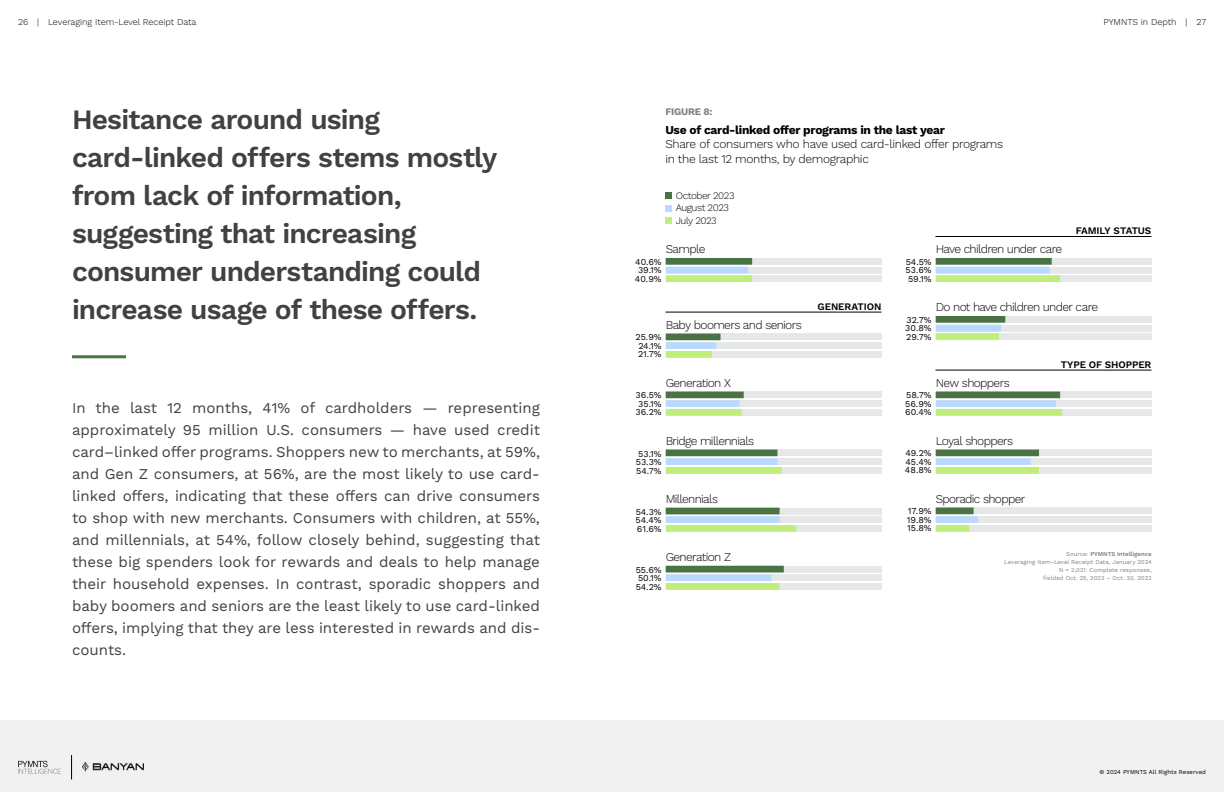
<style>
.page{position:relative;width:1224px;height:792px;background:#fff}
.page>*{position:absolute;margin:0;border:0;box-sizing:border-box;transform-origin:0 0}
.t1{font:600 28px/38px "Work Sans";letter-spacing:-.03em;color:#414042}
.t2{font:15px/22px "Work Sans";color:#414042;text-align:justify}
.t3{font:300 12px "Work Sans";letter-spacing:-.05em;color:#000}
.t4{font:300 12px/14.4px "Work Sans";letter-spacing:-.025em;color:#000}
.t5{font:700 12px "Work Sans";letter-spacing:-.025em;color:#000}
.t6{font:600 10px "Work Sans";letter-spacing:-.015em;color:#000}
.t7{font:300 10px/12.6px "Work Sans";letter-spacing:-.045em;color:#000}
.t8{font:700 10px "Work Sans";letter-spacing:-.025em;color:#808285}
.t9{font:9px/8.5px "Work Sans";color:#000;text-align:justify}
.t10{font:300 9px "Work Sans";color:#000}
.t11{font:6px/8px "Work Sans";color:#808285;text-align:right}
.t12{font:6px "Work Sans";letter-spacing:.005em;color:#000}
.s1{font-weight:600}
</style>
<div class="page">
<div style="left:0;top:720px;width:1224px;height:72px;background:#f1f1f2"></div>
<hr style="left:72px;top:355px;width:54px;height:3px;background:#4a7343">
<div style="left:666px;top:258px;width:216px;height:7px;background:#e6e7e8"></div>
<div style="left:666px;top:258px;width:86px;height:7px;background:#4a7343"></div>
<div style="left:666px;top:267px;width:216px;height:6px;background:#e6e7e8"></div>
<div style="left:666px;top:267px;width:82px;height:6px;background:#b9d9ff"></div>
<div style="left:666px;top:275px;width:216px;height:7px;background:#e6e7e8"></div>
<div style="left:666px;top:275px;width:86px;height:7px;background:#c0ee7d"></div>
<div style="left:666px;top:392px;width:216px;height:6px;background:#e6e7e8"></div>
<div style="left:666px;top:392px;width:78px;height:6px;background:#4a7343"></div>
<div style="left:666px;top:400px;width:216px;height:7px;background:#e6e7e8"></div>
<div style="left:666px;top:400px;width:74px;height:7px;background:#b9d9ff"></div>
<div style="left:666px;top:409px;width:216px;height:7px;background:#e6e7e8"></div>
<div style="left:666px;top:409px;width:76px;height:7px;background:#c0ee7d"></div>
<div style="left:936px;top:316px;width:216px;height:7px;background:#e6e7e8"></div>
<div style="left:936px;top:316px;width:69px;height:7px;background:#4a7343"></div>
<div style="left:936px;top:325px;width:216px;height:6px;background:#e6e7e8"></div>
<div style="left:936px;top:325px;width:65px;height:6px;background:#b9d9ff"></div>
<div style="left:936px;top:333px;width:216px;height:7px;background:#e6e7e8"></div>
<div style="left:936px;top:333px;width:63px;height:7px;background:#c0ee7d"></div>
<div style="left:936px;top:450px;width:216px;height:6px;background:#e6e7e8"></div>
<div style="left:936px;top:450px;width:103px;height:6px;background:#4a7343"></div>
<div style="left:936px;top:458px;width:216px;height:7px;background:#e6e7e8"></div>
<div style="left:936px;top:458px;width:95px;height:7px;background:#b9d9ff"></div>
<div style="left:936px;top:467px;width:216px;height:7px;background:#e6e7e8"></div>
<div style="left:936px;top:467px;width:103px;height:7px;background:#c0ee7d"></div>
<div style="left:936px;top:508px;width:216px;height:6px;background:#e6e7e8"></div>
<div style="left:936px;top:508px;width:38px;height:6px;background:#4a7343"></div>
<div style="left:936px;top:516px;width:216px;height:7px;background:#e6e7e8"></div>
<div style="left:936px;top:516px;width:42px;height:7px;background:#b9d9ff"></div>
<div style="left:936px;top:525px;width:216px;height:7px;background:#e6e7e8"></div>
<div style="left:936px;top:525px;width:33px;height:7px;background:#c0ee7d"></div>
<div style="left:666px;top:334px;width:216px;height:6px;background:#e6e7e8"></div>
<div style="left:666px;top:334px;width:55px;height:6px;background:#4a7343"></div>
<div style="left:666px;top:342px;width:216px;height:7px;background:#e6e7e8"></div>
<div style="left:666px;top:342px;width:50px;height:7px;background:#b9d9ff"></div>
<div style="left:666px;top:351px;width:216px;height:7px;background:#e6e7e8"></div>
<div style="left:666px;top:351px;width:46px;height:7px;background:#c0ee7d"></div>
<div style="left:936px;top:258px;width:216px;height:7px;background:#e6e7e8"></div>
<div style="left:936px;top:258px;width:116px;height:7px;background:#4a7343"></div>
<div style="left:936px;top:267px;width:216px;height:6px;background:#e6e7e8"></div>
<div style="left:936px;top:267px;width:114px;height:6px;background:#b9d9ff"></div>
<div style="left:936px;top:275px;width:216px;height:7px;background:#e6e7e8"></div>
<div style="left:936px;top:275px;width:124px;height:7px;background:#c0ee7d"></div>
<div style="left:936px;top:392px;width:216px;height:6px;background:#e6e7e8"></div>
<div style="left:936px;top:392px;width:124px;height:6px;background:#4a7343"></div>
<div style="left:936px;top:400px;width:216px;height:7px;background:#e6e7e8"></div>
<div style="left:936px;top:400px;width:120px;height:7px;background:#b9d9ff"></div>
<div style="left:936px;top:409px;width:216px;height:7px;background:#e6e7e8"></div>
<div style="left:936px;top:409px;width:126px;height:7px;background:#c0ee7d"></div>
<div style="left:666px;top:450px;width:216px;height:6px;background:#e6e7e8"></div>
<div style="left:666px;top:450px;width:111px;height:6px;background:#4a7343"></div>
<div style="left:666px;top:458px;width:216px;height:7px;background:#e6e7e8"></div>
<div style="left:666px;top:458px;width:111px;height:7px;background:#b9d9ff"></div>
<div style="left:666px;top:467px;width:216px;height:7px;background:#e6e7e8"></div>
<div style="left:666px;top:467px;width:116px;height:7px;background:#c0ee7d"></div>
<div style="left:666px;top:508px;width:216px;height:6px;background:#e6e7e8"></div>
<div style="left:666px;top:508px;width:114px;height:6px;background:#4a7343"></div>
<div style="left:666px;top:516px;width:216px;height:7px;background:#e6e7e8"></div>
<div style="left:666px;top:516px;width:114px;height:7px;background:#b9d9ff"></div>
<div style="left:666px;top:525px;width:216px;height:7px;background:#e6e7e8"></div>
<div style="left:666px;top:525px;width:130px;height:7px;background:#c0ee7d"></div>
<div style="left:666px;top:566px;width:216px;height:6px;background:#e6e7e8"></div>
<div style="left:666px;top:566px;width:118px;height:6px;background:#4a7343"></div>
<div style="left:666px;top:574px;width:216px;height:7px;background:#e6e7e8"></div>
<div style="left:666px;top:574px;width:105px;height:7px;background:#b9d9ff"></div>
<div style="left:666px;top:583px;width:216px;height:7px;background:#e6e7e8"></div>
<div style="left:666px;top:583px;width:114px;height:7px;background:#c0ee7d"></div>
<div style="left:665px;top:193px;width:7px;height:6px;background:#4a7343"></div>
<div style="left:665px;top:205px;width:7px;height:7px;background:#b9d9ff"></div>
<div style="left:665px;top:218px;width:7px;height:6px;background:#c0ee7d"></div>
<hr style="left:665px;top:312px;width:216px;height:1px;background:#000">
<hr style="left:935px;top:236px;width:216px;height:1px;background:#000">
<hr style="left:935px;top:370px;width:216px;height:1px;background:#000">
<p class="t10" style="left:18px;top:16px;width:180px">26 | Leveraging Item-Level Receipt Data</p>
<h1 class="t1" style="left:72px;top:102px;width:427px">Hesitance around using card-linked offers stems mostly from lack of information, suggesting that increasing consumer understanding could increase usage of these offers.</h1>
<p class="t2" style="left:72px;top:398px;width:470px">In the last 12 months, 41% of cardholders — representing approximately 95 million U.S. consumers — have used credit card–linked offer programs. Shoppers new to merchants, at 59%, and Gen Z consumers, at 56%, are the most likely to use card&shy;linked offers, indicating that these offers can drive consumers to shop with new merchants. Consumers with children, at 55%, and millennials, at 54%, follow closely behind, suggesting that these big spenders look for rewards and deals to help manage their household expenses. In contrast, sporadic shoppers and baby boomers and seniors are the least likely to use card-linked offers, implying that they are less interested in rewards and dis&shy;counts.</p>
<p class="t10" style="left:1104px;top:16px;width:104px">PYMNTS in Depth | 27</p>
<p class="t8" style="left:665px;top:106px;width:49px">FIGURE 8:</p>
<p class="t5" style="left:665px;top:123px;width:281px">Use of card-linked offer programs in the last year</p>
<p class="t4" style="left:665px;top:137px;width:339px">Share of consumers who have used card-linked offer programs in the last 12 months, by demographic</p>
<p class="t7" style="left:676px;top:190px;width:60px">October 2023<br>August 2023<br>July 2023</p>
<p class="t3" style="left:666px;top:242px;width:41px">Sample</p>
<p class="t9" style="left:635px;top:258px;width:28px;text-align:center">40.6%<br>39.1%<br>40.9%</p>
<p class="t3" style="left:936px;top:242px;width:128px">Have children under care</p>
<p class="t9" style="left:906px;top:258px;width:28px">54.5% 53.6% 59.1%</p>
<p class="t6" style="left:1076px;top:225px;width:77px">FAMILY STATUS</p>
<p class="t6" style="left:818px;top:300px;width:65px">GENERATION</p>
<p class="t3" style="left:936px;top:300px;width:164px">Do not have children under care</p>
<p class="t3" style="left:666px;top:318px;width:138px">Baby boomers and seniors</p>
<p class="t9" style="left:635px;top:334px;width:28px">25.9% 24.1% 21.7%</p>
<p class="t9" style="left:905px;top:316px;width:28px">32.7% 30.8% 29.7%</p>
<p class="t6" style="left:1061px;top:358px;width:92px">TYPE OF SHOPPER</p>
<p class="t3" style="left:666px;top:376px;width:67px">Generation X</p>
<p class="t3" style="left:936px;top:376px;width:76px">New shoppers</p>
<p class="t9" style="left:636px;top:392px;width:28px;text-align:center">36.5%<br>35.1%<br>36.2%</p>
<p class="t9" style="left:905px;top:392px;width:28px">58.7% 56.9% 60.4%</p>
<p class="t3" style="left:666px;top:434px;width:90px">Bridge millennials</p>
<p class="t3" style="left:936px;top:434px;width:79px">Loyal shoppers</p>
<p class="t9" style="left:636px;top:450px;width:27px">53.1% 53.3% 54.7%</p>
<p class="t9" style="left:905px;top:450px;width:28px">49.2% 45.4% 48.8%</p>
<p class="t3" style="left:666px;top:492px;width:54px">Millennials</p>
<p class="t3" style="left:936px;top:492px;width:91px">Sporadic shopper</p>
<p class="t9" style="left:636px;top:508px;width:28px">54.3% 54.4% 61.6%</p>
<p class="t9" style="left:907px;top:508px;width:26px">17.9% 19.8% 15.8%</p>
<p class="t3" style="left:666px;top:550px;width:67px">Generation Z</p>
<p class="t9" style="left:636px;top:566px;width:28px">55.6% 50.1% 54.2%</p>
<p class="t11" style="left:1004px;top:551px;width:149px">Source: <span class="s1">PYMNTS Intelligence<br></span>Leveraging Item-Level Receipt Data, January 2024<br>N = 2,031: Complete responses,<br>fielded Oct. 25, 2023 – Oct. 30, 2023</p>
<p class="t12" style="left:1100px;top:768px;width:108px">© 2024 PYMNTS All Rights Reserved</p>
</div>
